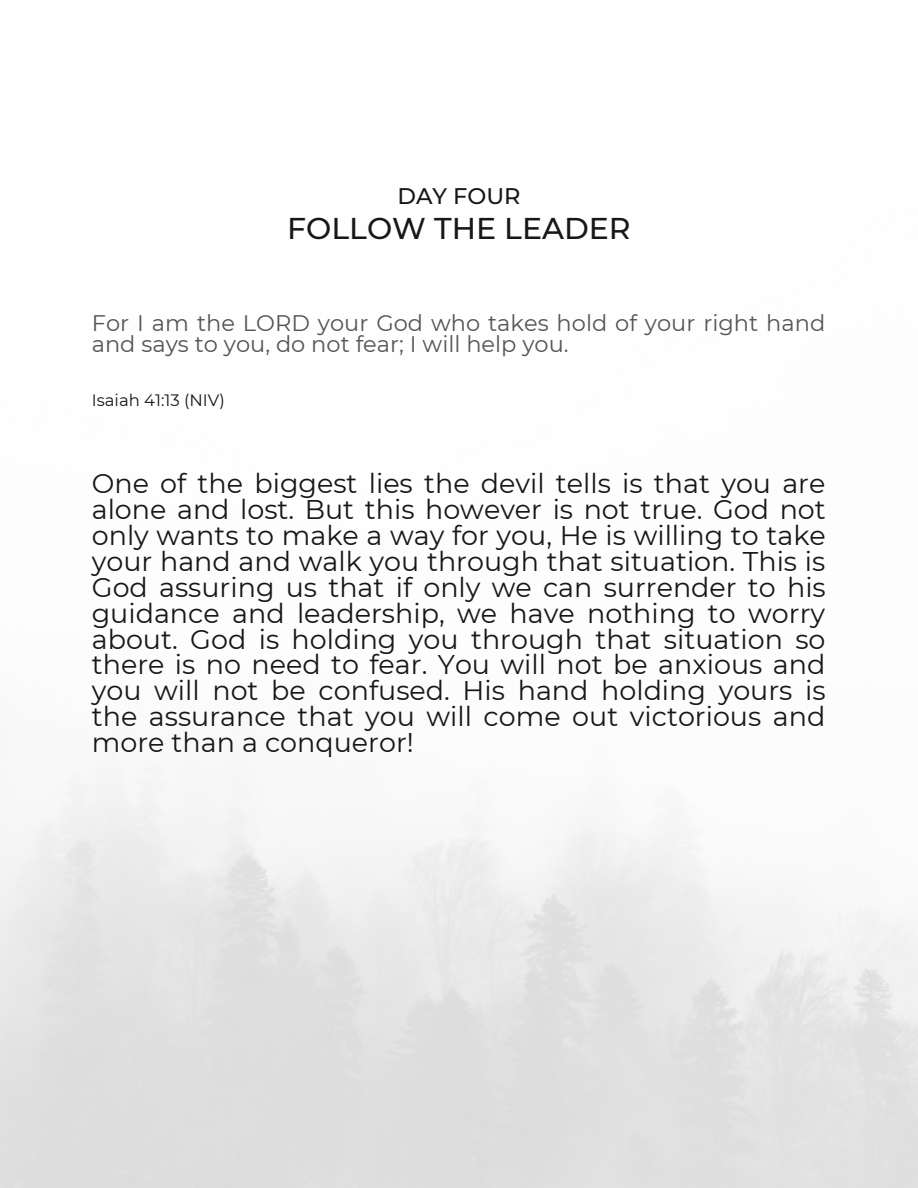
<style>
.page{position:relative;width:918px;height:1188px;background:#fff}
.page>*{position:absolute;margin:0;border:0;box-sizing:border-box;transform-origin:0 0}
.t1{font:500 30px "Montserrat";color:#171717}
.t2{font:27px/25.8px "Montserrat";color:#171717;text-align:justify}
.t3{font:22.5px/21.3px "Montserrat";color:#545454}
.t4{font:500 22.5px "Montserrat";color:#171717}
.t5{font:16.5px "Montserrat";color:#171717}
</style>
<div class="page">
<p class="t4" style="left:397px;top:183px;width:125px">DAY FOUR</p>
<p class="t1" style="left:287px;top:210px;width:345px">FOLLOW THE LEADER</p>
<p class="t3" style="left:92px;top:312px;width:735px">For I am the LORD your God who takes hold of your right hand and says to you, do not fear; I will help you.</p>
<p class="t5" style="left:92px;top:390px;width:135px">Isaiah 41:13 (NIV)</p>
<p class="t2" style="left:92px;top:471px;width:736px">One of the biggest lies the devil tells is that you are alone and lost. But this however is not true. God not only wants to make a way for you, He is willing to take your hand and walk you through that situation. This is God assuring us that if only we can surrender to his guidance and leadership, we have nothing to worry about. God is holding you through that situation so there is no need to fear. You will not be anxious and you will not be confused. His hand holding yours is the assurance that you will come out victorious and more than a conqueror!</p>
</div>
